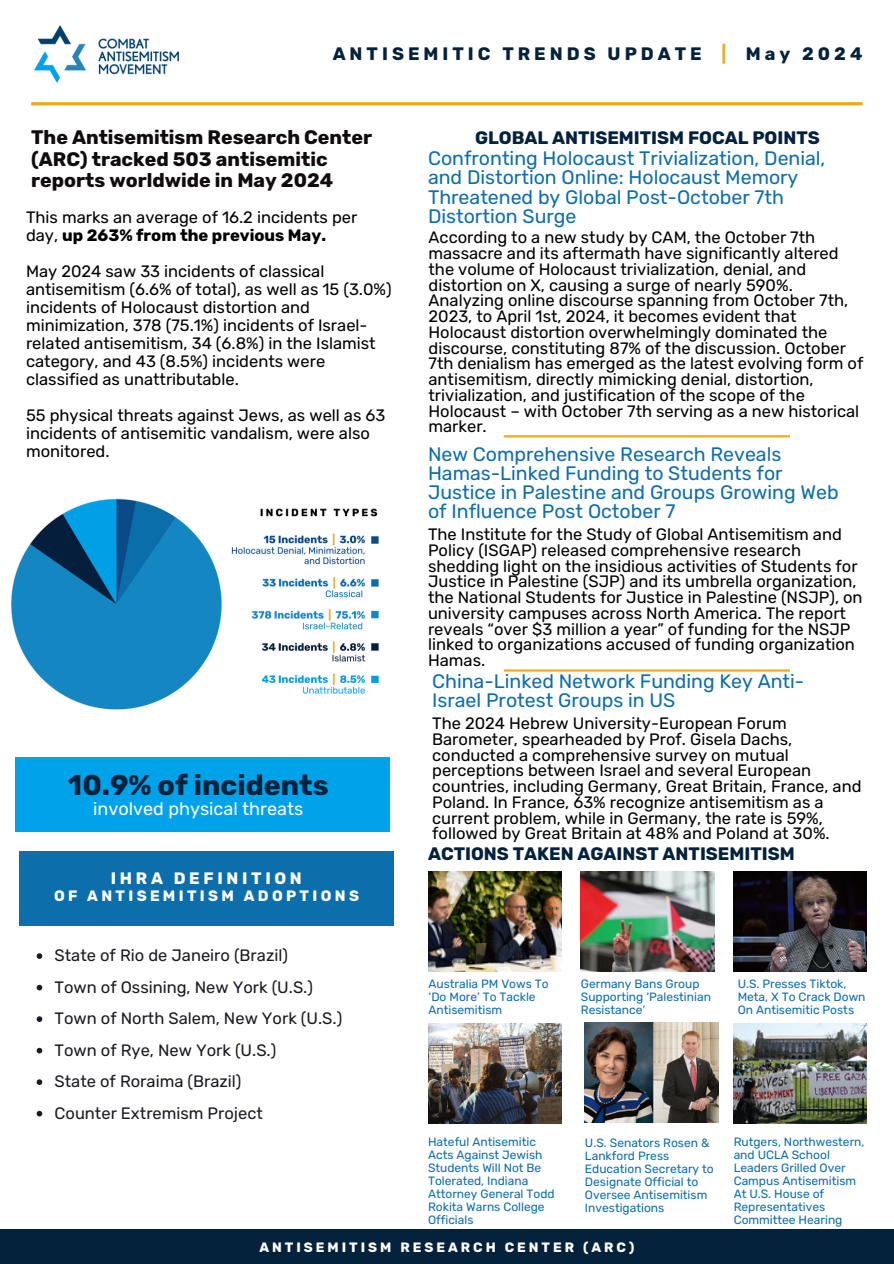
<style>
.page{position:relative;width:894px;height:1264px;background:#fff}
.page>*{position:absolute;margin:0;border:0;box-sizing:border-box;transform-origin:0 0}
.t1{font:700 28.5px "Rubik";color:#05223d}
.t2{font:19.5px/19.2px "Rubik";color:#0d6eac}
.t3{font:700 19.5px/21.3px "Rubik";color:#110b0e}
.t4{font:700 18px "Rubik";color:#05223d}
.t5{font:700 18px "Rubik";letter-spacing:.22em;color:#05223d}
.t6{font:18px "Rubik";color:#fff}
.t7{font:16.5px/15.8px "Rubik";color:#000}
.t8{font:16.5px "Rubik";color:#1a1a23}
.t9{font:700 16.5px "Rubik";letter-spacing:.22em;color:#fff}
.t10{font:700 15px "Rubik";letter-spacing:.22em;color:#fff}
.t11{font:700 13.5px "Rubik";letter-spacing:.22em;color:#fff}
.t12{font:12px/13px "Rubik";color:#0d6eac}
.s1{color:#edac20}
.s2{font-weight:700}
</style>
<div class="page">
<img style="left:34px;top:25px;width:144px;height:58px">
<img style="left:11px;top:498px;width:379px;height:332px">
<div style="left:15px;top:757px;width:374px;height:75px;background:#00a2e9"></div>
<div style="left:0;top:1228px;width:893px;height:35px;background:#05223d"></div>
<hr style="left:31px;top:102px;width:831px;height:3px;background:#edac20">
<div style="left:19px;top:851px;width:374px;height:75px;background:#0d6eac"></div>
<img style="left:585px;top:1022px;width:133px;height:100px">
<img style="left:580px;top:871px;width:133px;height:100px">
<img style="left:428px;top:871px;width:133px;height:100px">
<img style="left:428px;top:1023px;width:133px;height:100px">
<img style="left:733px;top:871px;width:133px;height:100px">
<img style="left:733px;top:1023px;width:133px;height:100px">
<hr style="left:504px;top:435px;width:285px;height:2px;background:#edac20">
<hr style="left:504px;top:669px;width:285px;height:2px;background:#edac20">
<svg style="left:37px;top:953px;width:5px;height:5px"></svg>
<svg style="left:37px;top:984px;width:5px;height:6px"></svg>
<svg style="left:37px;top:1016px;width:5px;height:5px"></svg>
<svg style="left:37px;top:1047px;width:5px;height:6px"></svg>
<svg style="left:37px;top:1079px;width:5px;height:5px"></svg>
<svg style="left:37px;top:1110px;width:5px;height:6px"></svg>
<p class="t5" style="left:332px;top:43px;width:531px">ANTISEMITIC TRENDS UPDATE <span class="s1">|</span> May 2024</p>
<h5 class="t3" style="left:31px;top:127px;width:342px">The Antisemitism Research Center (ARC) tracked 503 antisemitic reports worldwide in May 2024</h5>
<p class="t4" style="left:475px;top:127px;width:346px">GLOBAL ANTISEMITISM FOCAL POINTS</p>
<p class="t2" style="left:428px;top:149px;width:399px">Confronting Holocaust Trivialization, Denial, and Distortion Online: Holocaust Memory Threatened by Global Post-October 7th Distortion Surge</p>
<p class="t7" style="left:428px;top:230px;width:436px">According to a new study by CAM, the October 7th massacre and its aftermath have significantly altered the volume of Holocaust trivialization, denial, and distortion on X, causing a surge of nearly 590%.<br>Analyzing online discourse spanning from October 7th, 2023, to April 1st, 2024, it becomes evident that Holocaust distortion overwhelmingly dominated the discourse, constituting 87% of the discussion. October 7th denialism has emerged as the latest evolving form of antisemitism, directly mimicking denial, distortion, trivialization, and justification of the scope of the Holocaust – with October 7th serving as a new historical marker.</p>
<p class="t7" style="left:26px;top:208px;width:333px;line-height:18px">This marks an average of 16.2 incidents per day, <span class="s2">up 263% from the previous May.</span></p>
<p class="t7" style="left:26px;top:262px;width:367px;line-height:18px">May 2024 saw 33 incidents of classical antisemitism (6.6% of total), as well as 15 (3.0%) incidents of Holocaust distortion and minimization, 378 (75.1%) incidents of Israel&shy;related antisemitism, 34 (6.8%) in the Islamist category, and 43 (8.5%) incidents were classified as unattributable.</p>
<h6 class="t7" style="left:26px;top:406px;width:361px;line-height:18px">55 physical threats against Jews, as well as 63 incidents of antisemitic vandalism, were also monitored.</h6>
<p class="t2" style="left:428px;top:445px;width:412px">New Comprehensive Research Reveals Hamas-Linked Funding to Students for Justice in Palestine and Groups Growing Web of Influence Post October 7</p>
<p class="t7" style="left:428px;top:526px;width:436px">The Institute for the Study of Global Antisemitism and Policy (ISGAP) released comprehensive research shedding light on the insidious activities of Students for Justice in Palestine (SJP) and its umbrella organization, the National Students for Justice in Palestine (NSJP), on university campuses across North America. The report reveals “over $3 million a year” of funding for the NSJP linked to organizations accused of funding organization Hamas.</p>
<h5 class="t1" style="left:68px;top:768px;width:262px">10.9% of incidents</h5>
<h5 class="t6" style="left:93px;top:798px;width:212px">involved physical threats</h5>
<p class="t9" style="left:111px;top:868px;width:192px">IHRA DEFINITION</p>
<p class="t10" style="left:54px;top:887px;width:306px">OF ANTISEMITISM ADOPTIONS</p>
<p class="t8" style="left:55px;top:945px;width:235px">State of Rio de Janeiro (Brazil)</p>
<h1 class="t8" style="left:55px;top:977px;width:260px">Town of Ossining, New York (U.S.)</h1>
<h3 class="t8" style="left:55px;top:1008px;width:289px">Town of North Salem, New York (U.S.)</h3>
<h5 class="t8" style="left:55px;top:1040px;width:223px">Town of Rye, New York (U.S.)</h5>
<h3 class="t8" style="left:55px;top:1071px;width:188px">State of Roraima (Brazil)</h3>
<h5 class="t8" style="left:55px;top:1103px;width:210px">Counter Extremism Project</h5>
<h3 class="t2" style="left:432px;top:672px;width:373px">China-Linked Network Funding Key Anti-<br>Israel Protest Groups in US</h3>
<h4 class="t7" style="left:432px;top:715px;width:431px">The 2024 Hebrew University-European Forum Barometer, spearheaded by Prof. Gisela Dachs, conducted a comprehensive survey on mutual perceptions between Israel and several European countries, including Germany, Great Britain, France, and Poland. In France, 63% recognize antisemitism as a current problem, while in Germany, the rate is 59%, followed by Great Britain at 48% and Poland at 30%.</h4>
<h3 class="t4" style="left:428px;top:842px;width:368px">ACTIONS TAKEN AGAINST ANTISEMITISM</h3>
<p class="t12" style="left:428px;top:977px;width:122px">Australia PM Vows To ‘Do More’ To Tackle<br>Antisemitism</p>
<h1 class="t12" style="left:580px;top:977px;width:131px">Germany Bans Group<br>Supporting ‘Palestinian<br>Resistance’</h1>
<p class="t12" style="left:737px;top:977px;width:129px">U.S. Presses Tiktok,<br>Meta, X To Crack Down<br>On Antisemitic Posts</p>
<p class="t12" style="left:428px;top:1135px;width:128px">Hateful Antisemitic<br>Acts Against Jewish<br>Students Will Not Be<br>Tolerated, Indiana<br>Attorney General Todd<br>Rokita Warns College<br>Officials</p>
<h5 class="t12" style="left:585px;top:1136px;width:130px">U.S. Senators Rosen &amp;<br>Lankford Press<br>Education Secretary to<br>Designate Official to<br>Oversee Antisemitism<br>Investigations</h5>
<p class="t12" style="left:733px;top:1135px;width:132px">Rutgers, Northwestern, and UCLA School<br>Leaders Grilled Over<br>Campus Antisemitism<br>At U.S. House of<br>Representatives<br>Committee Hearing</p>
<h5 class="t11" style="left:259px;top:1238px;width:376px">ANTISEMITISM RESEARCH CENTER (ARC)</h5>
</div>
